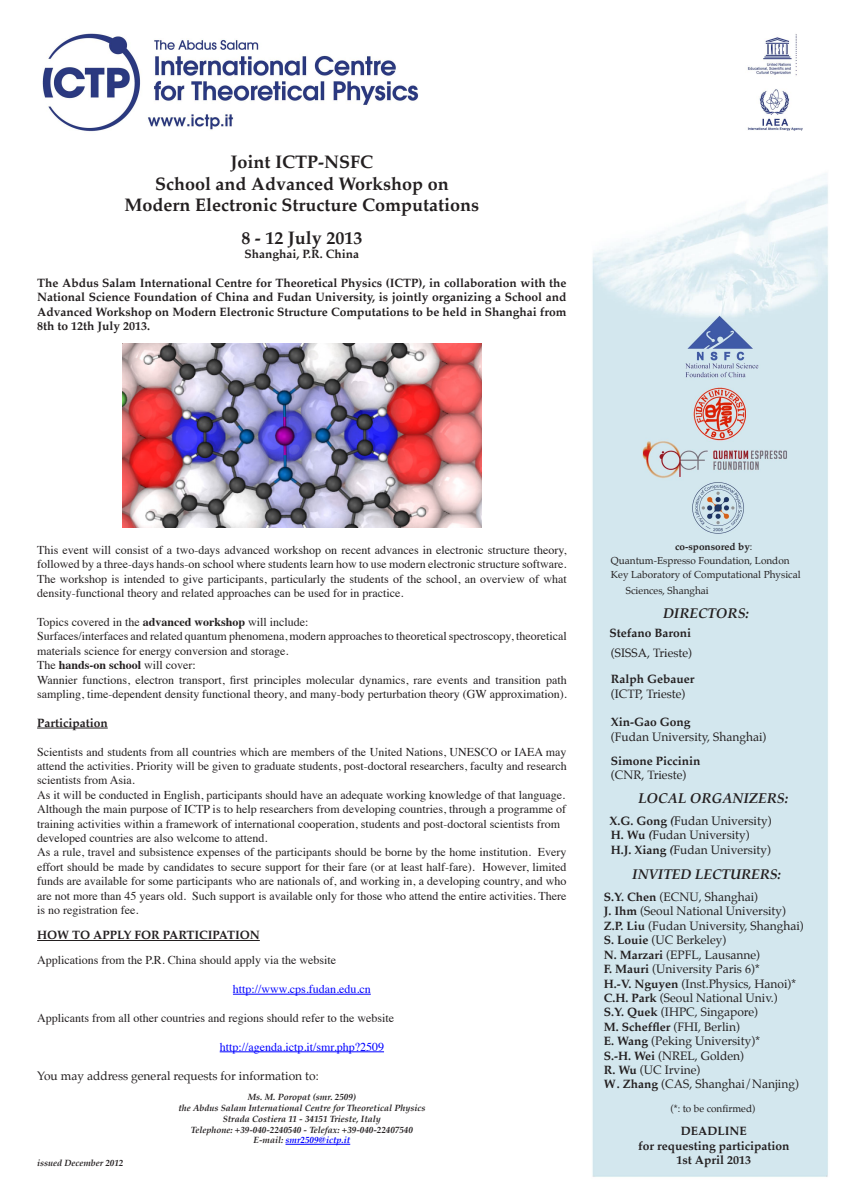
<style>
.page{position:relative;width:842px;height:1191px;background:#fff}
.page>*{position:absolute;margin:0;border:0;box-sizing:border-box;transform-origin:0 0}
.t1{font:700 18px "Palatino";color:#231f20}
.t2{font:italic 700 14.1px "Palatino";color:#231f20}
.t3{font:italic 700 14px "Palatino";color:#231f20}
.t4{font:12.1px "Palatino";color:#231f20}
.Body_Text{font:12px/14.4px "Times";color:#231f20;text-align:justify}
.t5{font:12px "Palatino";color:#231f20}
.t6{font:700 12px/14.4px "Palatino";color:#231f20;text-align:justify}
.t7{font:12px "Times";color:#00f}
.t8{font:700 12px "Times";color:#231f20}
.t9{font:10px "Palatino";color:#231f20}
.t10{font:700 10px "Palatino";color:#231f20}
.t11{font:italic 700 9px "Palatino";color:#231f20}
.t12{font:italic 700 9px "Palatino";color:#00f}
.s1{font-weight:700}
.s2{font-weight:400}
.s3{color:#231f20}
.s4{font-weight:700;font-style:italic}
</style>
<div class="page">
<img style="left:37px;top:33px;width:791px;height:1144px">
<hr style="left:37px;top:727px;width:71px;height:1px;background:#231f20">
<hr style="left:37px;top:940px;width:223px;height:1px;background:#231f20">
<hr style="left:233px;top:994px;width:138px;height:1px;background:#00f">
<hr style="left:220px;top:1051px;width:164px;height:1px;background:#00f">
<hr style="left:285px;top:1144px;width:65px;height:1px;background:#00f">
<img style="left:123px;top:344px;width:358px;height:183px">
<p class="t1" style="left:231px;top:146px;width:144px">Joint ICTP-NSFC</p>
<p class="t1" style="left:155px;top:168px;width:295px">School and Advanced Workshop on</p>
<p class="t1" style="left:125px;top:190px;width:356px">Modern Electronic Structure Computations</p>
<p class="t1" style="left:241px;top:222px;width:122px">8 - 12 July 2013</p>
<p class="t6" style="left:244px;top:246px;width:116px">Shanghai, P.R. China</p>
<p class="t6" style="left:37px;top:275px;width:531px">The Abdus Salam International Centre for Theoretical Physics (ICTP), in collaboration with the National Science Foundation of China and Fudan University, is jointly organizing a School and Advanced Workshop on Modern Electronic Structure Computations to be held in Shanghai from 8th to 12th July 2013.</p>
<p class="Body_Text" style="left:37px;top:541px;width:531px">This event will consist of a two-days advanced workshop on recent advances in electronic structure theory, followed by a three-days hands-on school where students learn how to use modern electronic structure software.<br>The workshop is intended to give participants, particularly the students of the school, an overview of what density-functional theory and related approaches can be used for in practice.</p>
<p class="Body_Text" style="left:37px;top:613px;width:273px">Topics covered in the <span class="s1">advanced workshop</span> will include:</p>
<p class="Body_Text" style="left:37px;top:628px;width:531px">Surfaces/interfaces and related quantum phenomena, modern approaches to theoretical spectroscopy, theoretical materials science for energy conversion and storage.</p>
<p class="t8" style="left:37px;top:653px;width:160px"><span class="s2">The</span> hands-on school <span class="s2">will cover:</span></p>
<p class="Body_Text" style="left:37px;top:671px;width:531px">Wannier functions, electron transport, first principles molecular dynamics, rare events and transition path sampling, time-dependent density functional theory, and many-body perturbation theory (GW approximation).</p>
<p class="t6" style="left:37px;top:715px;width:72px">Participation</p>
<p class="Body_Text" style="left:37px;top:743px;width:531px">Scientists and students from all countries which are members of the United Nations, UNESCO or IAEA may attend the activities. Priority will be given to graduate students, post-doctoral researchers, faculty and research scientists from Asia.</p>
<p class="Body_Text" style="left:37px;top:786px;width:531px;text-align:left">As it will be conducted in English, participants should have an adequate working knowledge of that language.<br>Although the main purpose of ICTP is to help researchers from developing countries, through a programme of training activities within a framework of international cooperation, students and post-doctoral scientists from developed countries are also welcome to attend.</p>
<p class="Body_Text" style="left:37px;top:844px;width:531px">As a rule, travel and subsistence expenses of the participants should be borne by the home institution. Every effort should be made by candidates to secure support for their fare (or at least half-fare). However, limited funds are available for some participants who are nationals of, and working in, a developing country, and who are not more than 45 years old. Such support is available only for those who attend the entire activities. There is no registration fee.</p>
<p class="t6" style="left:37px;top:927px;width:224px">HOW TO APPLY FOR PARTICIPATION</p>
<p class="Body_Text" style="left:37px;top:952px;width:300px">Applications from the P.R. China should apply via the website</p>
<p class="t7" style="left:233px;top:978px;width:139px">http://www.cps.fudan.edu.cn</p>
<p class="Body_Text" style="left:37px;top:1009px;width:358px">Applicants from all other countries and regions should refer to the website</p>
<p class="t7" style="left:220px;top:1035px;width:166px">http://agenda.ictp.it/smr.php?2509</p>
<p class="t5" style="left:37px;top:1065px;width:283px">You may address general requests for information to:</p>
<p class="t11" style="left:248px;top:1090px;width:110px">Ms. M. Poropat (smr. 2509)</p>
<p class="t11" style="left:178px;top:1100px;width:248px">the Abdus Salam International Centre for Theoretical Physics</p>
<p class="t11" style="left:223px;top:1111px;width:160px">Strada Costiera 11 - 34151 Trieste, Italy</p>
<p class="t11" style="left:191px;top:1122px;width:223px">Telephone: +39-040-2240540 - Telefax: +39-040-22407540</p>
<p class="t12" style="left:253px;top:1133px;width:98px"><span class="s3">E-mail:</span> smr2509@ictp.it</p>
<p class="t11" style="left:37px;top:1155px;width:88px">issued December 2012</p>
<p class="t10" style="left:675px;top:537px;width:79px">co-sponsored by<span class="s2">:</span></p>
<p class="t9" style="left:611px;top:552px;width:180px">Quantum-Espresso Foundation, London</p>
<p class="t9" style="left:611px;top:566px;width:191px">Key Laboratory of Computational Physical</p>
<p class="t9" style="left:626px;top:582px;width:84px">Sciences, Shanghai</p>
<p class="t3" style="left:663px;top:602px;width:87px">DIRECTORS:</p>
<p class="t6" style="left:609px;top:625px;width:83px">Stefano Baroni</p>
<p class="t5" style="left:611px;top:642px;width:83px">(SISSA, Trieste)</p>
<p class="t6" style="left:611px;top:671px;width:85px">Ralph Gebauer</p>
<p class="t5" style="left:611px;top:683px;width:76px">(ICTP, Trieste)</p>
<p class="t6" style="left:611px;top:715px;width:81px">Xin-Gao Gong</p>
<p class="t5" style="left:611px;top:726px;width:157px">(Fudan University, Shanghai)</p>
<p class="t6" style="left:611px;top:753px;width:91px">Simone Piccinin</p>
<p class="t5" style="left:611px;top:765px;width:77px">(CNR, Trieste)</p>
<p class="t2" style="left:638px;top:787px;width:152px">LOCAL ORGANIZERS:</p>
<p class="t4" style="left:609px;top:810px;width:164px"><span class="s1">X.G. Gong</span> <span class="s4">(</span>Fudan University)</p>
<p class="t5" style="left:611px;top:825px;width:140px"><span class="s1">H. Wu</span> <span class="s4">(</span>Fudan University)</p>
<p class="t5" style="left:611px;top:839px;width:162px"><span class="s1">H.J. Xiang</span> <span class="s4">(</span>Fudan University)</p>
<p class="t3" style="left:632px;top:863px;width:150px">INVITED LECTURERS:</p>
<p class="t5" style="left:604px;top:887px;width:156px"><span class="s1">S.Y. Chen</span> (ECNU, Shanghai)</p>
<p class="t5" style="left:604px;top:901px;width:184px"><span class="s1">J. Ihm</span> (Seoul National University)</p>
<p class="t5" style="left:604px;top:915px;width:201px"><span class="s1">Z.P. Liu</span> (Fudan University, Shanghai)</p>
<p class="t5" style="left:604px;top:930px;width:124px"><span class="s1">S. Louie</span> (UC Berkeley)</p>
<p class="t5" style="left:604px;top:944px;width:158px"><span class="s1">N. Marzari</span> (EPFL, Lausanne)</p>
<p class="t5" style="left:604px;top:959px;width:157px"><span class="s1">F. Mauri</span> (University Paris 6)*</p>
<p class="t5" style="left:604px;top:973px;width:194px"><span class="s1">H.-V. Nguyen</span> (Inst.Physics, Hanoi)*</p>
<p class="t5" style="left:604px;top:987px;width:175px"><span class="s1">C.H. Park</span> (Seoul National Univ.)</p>
<p class="t5" style="left:604px;top:1002px;width:156px"><span class="s1">S.Y. Quek</span> (IHPC, Singapore)</p>
<p class="t5" style="left:604px;top:1016px;width:138px"><span class="s1">M. Scheffler</span> (FHI, Berlin)</p>
<p class="t5" style="left:604px;top:1031px;width:158px"><span class="s1">E. Wang</span> (Peking University)*</p>
<p class="t5" style="left:604px;top:1045px;width:142px"><span class="s1">S.-H. Wei</span> (NREL, Golden)</p>
<p class="t5" style="left:604px;top:1059px;width:98px"><span class="s1">R. Wu</span> (UC Irvine)</p>
<p class="t5" style="left:604px;top:1074px;width:197px"><span class="s1">W. Zhang</span> (CAS, Shanghai/Nanjing)</p>
<p class="t9" style="left:670px;top:1100px;width:87px">(*: to be confirmed)</p>
<p class="t6" style="left:681px;top:1123px;width:67px">DEADLINE</p>
<p class="t6" style="left:638px;top:1138px;width:153px">for requesting participation</p>
<p class="t6" style="left:676px;top:1152px;width:76px">1st April 2013</p>
</div>
